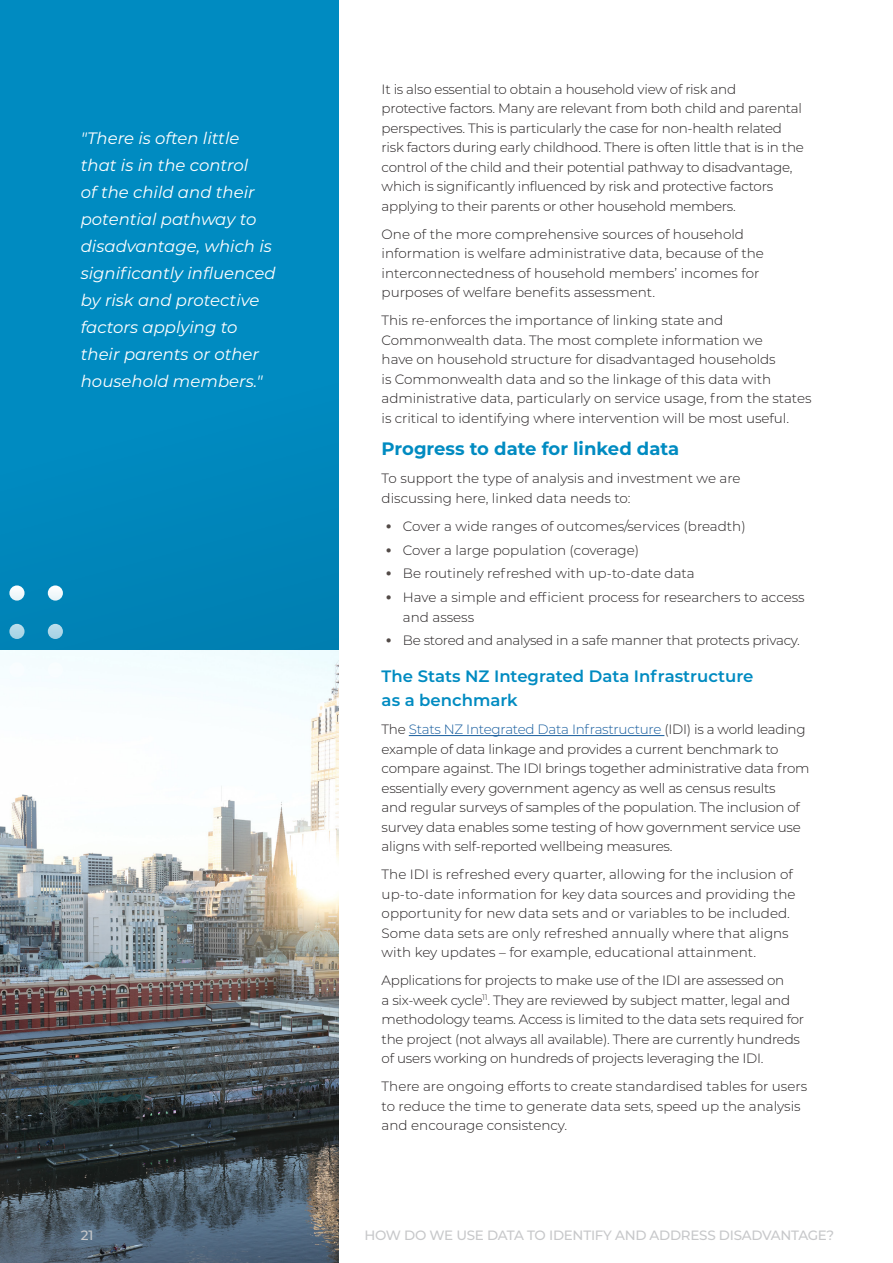
<style>
.page{position:relative;width:893px;height:1263px;background:#fff}
.page>*{position:absolute;margin:0;border:0;box-sizing:border-box;transform-origin:0 0}
.Body_Copy{font:700 18px "Montserrat";color:#008bc1}
.t1{font:italic 16.5px/27px "Montserrat";color:#fff}
.Body_Copy-2{font:600 16.5px/24px "Montserrat";color:#008bc1}
.Body_Copy-3{font:300 13.5px/19.5px "Montserrat";letter-spacing:-.02em;color:#231f20}
.Body_Copy-4{font:300 13.5px/19.5px "Montserrat";color:#231f20}
.t2{font:500 13.5px "Montserrat";letter-spacing:-.02em;color:#c7c8ca}
.s1{font-weight:700;font-size:16.5px;color:#524a47}
.s2{color:#175d9e}
</style>
<div class="page">
<div style="left:0;top:0;width:339px;height:1263px;background:#008bc1"></div>
<hr style="left:409px;top:735px;width:255px;height:1px;background:#175d9e">
<img style="left:0;top:651px;width:339px;height:612px">
<svg style="left:48px;top:585px;width:15px;height:16px"></svg>
<svg style="left:9px;top:585px;width:16px;height:16px"></svg>
<div style="left:48px;top:624px;width:15px;height:15px;background:#afd7e8;border-radius:50%"></div>
<svg style="left:9px;top:624px;width:16px;height:15px"></svg>
<div style="left:48px;top:662px;width:15px;height:15px;background:#fff;border-radius:50%"></div>
<div style="left:9px;top:662px;width:16px;height:15px;background:#fff;border-radius:50%"></div>
<div style="left:48px;top:701px;width:15px;height:15px;background:#fff;border-radius:50%"></div>
<div style="left:9px;top:701px;width:16px;height:15px;background:#fff;border-radius:50%"></div>
<p class="t1" style="left:81px;top:124px;width:196px">"There is often little that is in the control<br>of the child and their potential pathway to disadvantage, which is significantly influenced by risk and protective factors applying to their parents or other household members."</p>
<p class="Body_Copy-3" style="left:382px;top:79px;width:424px">It is also essential to obtain a household view of risk and protective factors. Many are relevant from both child and parental perspectives. This is particularly the case for non-health related risk factors during early childhood. There is often little that is in the control of the child and their potential pathway to disadvantage, which is significantly influenced by risk and protective factors applying to their parents or other household members.</p>
<p class="Body_Copy-4" style="left:382px;top:224px;width:384px">One of the more comprehensive sources of household information is welfare administrative data, because of the interconnectedness of household members’ incomes for purposes of welfare benefits assessment.</p>
<p class="Body_Copy-3" style="left:382px;top:310px;width:431px">This re-enforces the importance of linking state and Commonwealth data. The most complete information we<br>have on household structure for disadvantaged households<br>is Commonwealth data and so the linkage of this data with administrative data, particularly on service usage, from the states is critical to identifying where intervention will be most useful.</p>
<p class="Body_Copy" style="left:382px;top:436px;width:299px">Progress to date for linked data</p>
<p class="Body_Copy-4" style="left:382px;top:468px;width:360px">To support the type of analysis and investment we are discussing here, linked data needs to:</p>
<p class="Body_Copy-4" style="left:386px;top:516px;width:361px"><span class="s1">•</span> Cover a wide ranges of outcomes/services (breadth)</p>
<p class="Body_Copy-4" style="left:386px;top:540px;width:255px"><span class="s1">•</span> Cover a large population (coverage)</p>
<p class="Body_Copy-4" style="left:386px;top:563px;width:310px"><span class="s1">•</span> Be routinely refreshed with up-to-date data</p>
<p class="Body_Copy-4" style="left:403px;top:587px;width:403px;text-indent:-17px"><span class="s1">•</span> Have a simple and efficient process for researchers to access and assess</p>
<p class="Body_Copy-3" style="left:386px;top:630px;width:416px"><span class="s1">•</span> Be stored and analysed in a safe manner that protects privacy.</p>
<p class="Body_Copy-2" style="left:382px;top:664px;width:373px">The Stats NZ Integrated Data Infrastructure as a benchmark</p>
<p class="Body_Copy-3" style="left:382px;top:719px;width:429px">The <span class="s2">Stats NZ Integrated Data Infrastructure</span> (IDI) is a world leading example of data linkage and provides a current benchmark to compare against. The IDI brings together administrative data from essentially every government agency as well as census results<br>and regular surveys of samples of the population. The inclusion of survey data enables some testing of how government service use aligns with self-reported wellbeing measures.</p>
<p class="Body_Copy-4" style="left:382px;top:864px;width:415px">The IDI is refreshed every quarter, allowing for the inclusion of up-to-date information for key data sources and providing the opportunity for new data sets and or variables to be included.<br>Some data sets are only refreshed annually where that aligns with key updates – for example, educational attainment.</p>
<p class="Body_Copy-3" style="left:382px;top:970px;width:424px">Applications for projects to make use of the IDI are assessed on<br>a six-week cycle<sup>11</sup>. They are reviewed by subject matter, legal and methodology teams. Access is limited to the data sets required for the project (not always all available). There are currently hundreds of users working on hundreds of projects leveraging the IDI.</p>
<p class="Body_Copy-4" style="left:382px;top:1076px;width:427px">There are ongoing efforts to create standardised tables for users to reduce the time to generate data sets, speed up the analysis and encourage consistency.</p>
<p class="t2" style="left:81px;top:1225px;width:14px">21</p>
<p class="t2" style="left:364px;top:1225px;width:471px">HOW DO WE USE DATA TO IDENTIFY AND ADDRESS DISADVANTAGE?</p>
</div>
